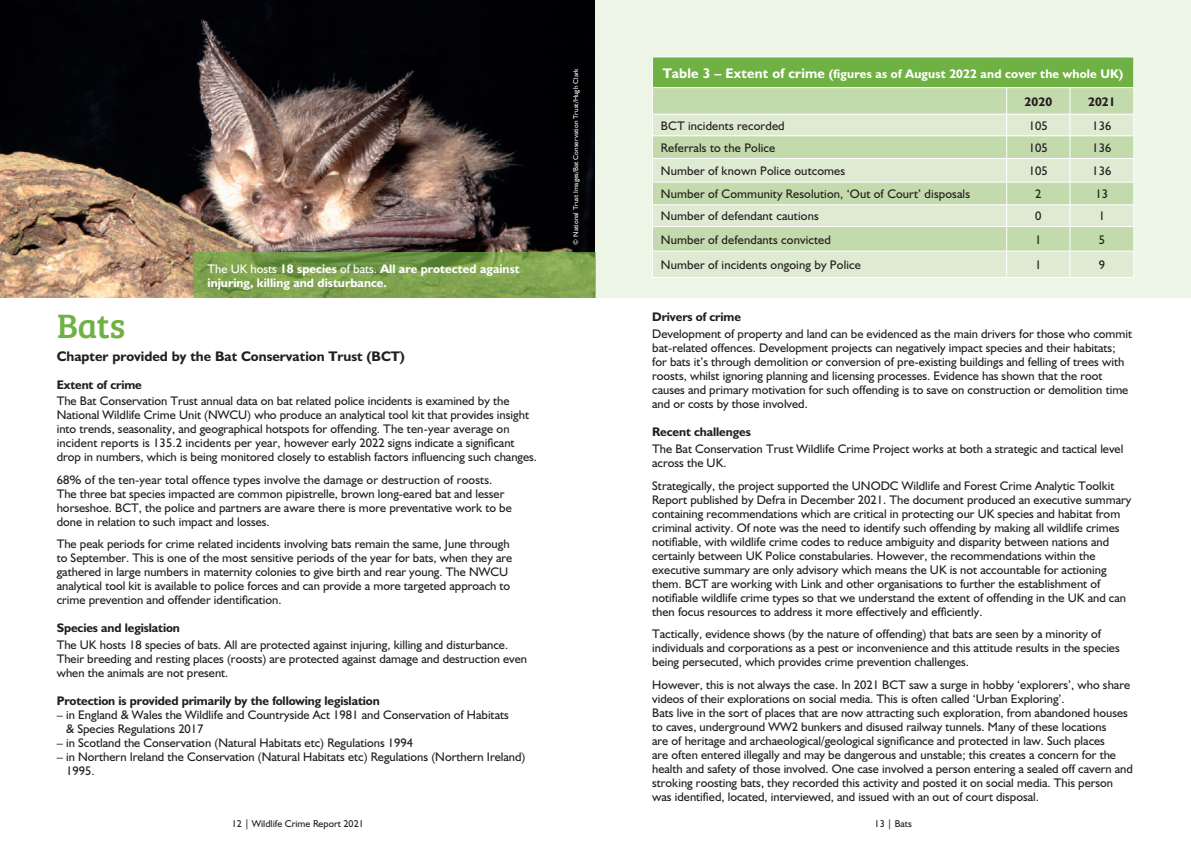
<style>
.page{position:relative;width:1191px;height:842px;background:#fff}
.page>*{position:absolute;margin:0;border:0;box-sizing:border-box;transform-origin:0 0}
.t1{font:35px "Bree Serif";color:#6fb143}
.t2{font:700 14px "Humanist 521 BT";color:#231f20}
.t3{font:12.5px/14px "Humanist 521 BT";color:#231f20}
.t4{font:700 12.5px/14px "Humanist 521 BT";color:#fff}
.t5{font:700 12.5px "Humanist 521 BT";letter-spacing:-.01em;color:#231f20}
.t6{font:10px "Humanist 521 BT";color:#231f20}
.t7{font:7px "Humanist 521 BT";letter-spacing:.01em;color:#fff}
.s1{font-weight:400}
.s2{font-size:14px}
</style>
<div class="page">
<img style="left:0;top:0;width:595px;height:298px">
<div style="left:595px;top:0;width:596px;height:298px;background:#edf5e7"></div>
<div style="left:652px;top:57px;width:481px;height:31px;background:#6fb143"></div>
<svg style="left:653px;top:88px;width:480px;height:26px;background:#c4daad"></svg>
<svg style="left:653px;top:115px;width:480px;height:162px;background:#d3e3c2"></svg>
<hr style="left:652px;top:57px;width:354px;height:1px;background:#fff">
<hr style="left:652px;top:57px;width:1px;height:30px;background:#fff">
<hr style="left:1006px;top:57px;width:64px;height:1px;background:#fff">
<hr style="left:1070px;top:57px;width:64px;height:1px;background:#fff">
<hr style="left:1133px;top:57px;width:1px;height:30px;background:#fff">
<hr style="left:652px;top:87px;width:354px;height:1px;background:#fff">
<hr style="left:1006px;top:87px;width:64px;height:1px;background:#fff">
<hr style="left:1070px;top:87px;width:64px;height:1px;background:#fff">
<hr style="left:652px;top:114px;width:354px;height:1px;background:#fff">
<hr style="left:1006px;top:114px;width:64px;height:1px;background:#fff">
<hr style="left:1070px;top:114px;width:64px;height:1px;background:#fff">
<hr style="left:652px;top:136px;width:354px;height:1px;background:#fff">
<hr style="left:1006px;top:136px;width:64px;height:1px;background:#fff">
<hr style="left:1070px;top:136px;width:64px;height:1px;background:#fff">
<hr style="left:652px;top:158px;width:354px;height:1px;background:#fff">
<hr style="left:1006px;top:158px;width:64px;height:1px;background:#fff">
<hr style="left:1070px;top:158px;width:64px;height:1px;background:#fff">
<hr style="left:652px;top:182px;width:354px;height:1px;background:#fff">
<hr style="left:1006px;top:182px;width:64px;height:1px;background:#fff">
<hr style="left:1070px;top:182px;width:64px;height:1px;background:#fff">
<hr style="left:652px;top:205px;width:354px;height:1px;background:#fff">
<hr style="left:1006px;top:205px;width:64px;height:1px;background:#fff">
<hr style="left:1070px;top:205px;width:64px;height:1px;background:#fff">
<hr style="left:652px;top:226px;width:354px;height:1px;background:#fff">
<hr style="left:1006px;top:226px;width:64px;height:1px;background:#fff">
<hr style="left:1070px;top:226px;width:64px;height:1px;background:#fff">
<hr style="left:652px;top:251px;width:354px;height:1px;background:#fff">
<svg style="left:652px;top:88px;width:1px;height:189px"></svg>
<hr style="left:1006px;top:251px;width:64px;height:1px;background:#fff">
<svg style="left:1006px;top:88px;width:1px;height:189px"></svg>
<hr style="left:1070px;top:251px;width:64px;height:1px;background:#fff">
<svg style="left:1069px;top:88px;width:1px;height:189px"></svg>
<svg style="left:1133px;top:115px;width:1px;height:162px"></svg>
<hr style="left:652px;top:277px;width:354px;height:1px;background:#fff">
<hr style="left:1006px;top:277px;width:64px;height:1px;background:#fff">
<hr style="left:1070px;top:277px;width:64px;height:1px;background:#fff">
<svg style="left:193px;top:252px;width:402px;height:46px;background:#7b9f4c"></svg>
<p class="t4" style="left:207px;top:262px;width:314px"><span class="s1">The UK hosts</span> 18 species <span class="s1">of bats.</span> All are protected against injuring, killing and disturbance.</p>
<h1 class="t1" style="left:57px;top:300px;width:70px">Bats</h1>
<p class="t2" style="left:57px;top:347px;width:350px">Chapter provided by the Bat Conservation Trust (BCT)</p>
<p class="t5" style="left:57px;top:377px;width:87px">Extent of crime</p>
<p class="t3" style="left:57px;top:394px;width:482px">The Bat Conservation Trust annual data on bat related police incidents is examined by the National Wildlife Crime Unit (NWCU) who produce an analytical tool kit that provides insight into trends, seasonality, and geographical hotspots for offending. The ten-year average on incident reports is 135.2 incidents per year, however early 2022 signs indicate a significant drop in numbers, which is being monitored closely to establish factors influencing such changes.</p>
<p class="t3" style="left:57px;top:472px;width:457px">68% of the ten-year total offence types involve the damage or destruction of roosts.<br>The three bat species impacted are common pipistrelle, brown long-eared bat and lesser horseshoe. BCT, the police and partners are aware there is more preventative work to be done in relation to such impact and losses.</p>
<p class="t3" style="left:57px;top:537px;width:457px">The peak periods for crime related incidents involving bats remain the same, June through to September. This is one of the most sensitive periods of the year for bats, when they are gathered in large numbers in maternity colonies to give birth and rear young. The NWCU analytical tool kit is available to police forces and can provide a more targeted approach to crime prevention and offender identification.</p>
<p class="t5" style="left:57px;top:620px;width:125px">Species and legislation</p>
<p class="t3" style="left:57px;top:638px;width:472px">The UK hosts 18 species of bats. All are protected against injuring, killing and disturbance.<br>Their breeding and resting places (roosts) are protected against damage and destruction even when the animals are not present.</p>
<p class="t5" style="left:57px;top:693px;width:324px">Protection is provided primarily by the following legislation</p>
<p class="t3" style="left:66px;top:708px;width:444px;text-indent:-9px">– in England &amp; Wales the Wildlife and Countryside Act 1981 and Conservation of Habitats &amp; Species Regulations 2017</p>
<p class="t3" style="left:57px;top:736px;width:358px">– in Scotland the Conservation (Natural Habitats etc) Regulations 1994</p>
<p class="t3" style="left:66px;top:750px;width:461px;text-indent:-9px">– in Northern Ireland the Conservation (Natural Habitats etc) Regulations (Northern Ireland)<br>1995.</p>
<p class="t7" style="left:571px;top:245px;width:178px;rotate:-90deg">© National Trust Images/Bat Conservation Trust/Hugh Clark</p>
<p class="t4" style="left:663px;top:66px;width:462px"><span class="s2">Table 3 – Extent of crime</span> (figures as of August 2022 and cover the whole UK)</p>
<p class="t5" style="left:1024px;top:94px;width:29px">2020</p>
<p class="t5" style="left:1088px;top:94px;width:29px">2021</p>
<p class="t3" style="left:661px;top:118px;width:125px">BCT incidents recorded</p>
<p class="t3" style="left:1028px;top:118px;width:21px">105</p>
<p class="t3" style="left:1092px;top:118px;width:21px">136</p>
<p class="t3" style="left:661px;top:140px;width:116px">Referrals to the Police</p>
<p class="t3" style="left:1028px;top:140px;width:21px">105</p>
<p class="t3" style="left:1092px;top:140px;width:21px">136</p>
<p class="t3" style="left:661px;top:164px;width:186px">Number of known Police outcomes</p>
<p class="t3" style="left:1028px;top:164px;width:21px">105</p>
<p class="t3" style="left:1092px;top:164px;width:21px">136</p>
<p class="t3" style="left:661px;top:187px;width:310px">Number of Community Resolution, ‘Out of Court’ disposals</p>
<p class="t3" style="left:1035px;top:187px;width:8px">2</p>
<p class="t3" style="left:1095px;top:187px;width:14px">13</p>
<p class="t3" style="left:661px;top:209px;width:159px">Number of defendant cautions</p>
<p class="t3" style="left:1035px;top:209px;width:8px">0</p>
<p class="t3" style="left:1098px;top:209px;width:8px">1</p>
<p class="t3" style="left:661px;top:232px;width:171px">Number of defendants convicted</p>
<p class="t3" style="left:1035px;top:232px;width:8px">1</p>
<p class="t3" style="left:1098px;top:232px;width:8px">5</p>
<p class="t3" style="left:661px;top:258px;width:201px">Number of incidents ongoing by Police</p>
<p class="t3" style="left:1035px;top:258px;width:8px">1</p>
<p class="t3" style="left:1098px;top:258px;width:8px">9</p>
<p class="t5" style="left:652px;top:309px;width:90px">Drivers of crime</p>
<p class="t3" style="left:652px;top:327px;width:481px">Development of property and land can be evidenced as the main drivers for those who commit bat-related offences. Development projects can negatively impact species and their habitats; for bats it’s through demolition or conversion of pre-existing buildings and felling of trees with roosts, whilst ignoring planning and licensing processes. Evidence has shown that the root causes and primary motivation for such offending is to save on construction or demolition time and or costs by those involved.</p>
<p class="t5" style="left:652px;top:424px;width:100px">Recent challenges</p>
<p class="t3" style="left:652px;top:442px;width:472px">The Bat Conservation Trust Wildlife Crime Project works at both a strategic and tactical level across the UK.</p>
<p class="t3" style="left:652px;top:478px;width:481px">Strategically, the project supported the UNODC Wildlife and Forest Crime Analytic Toolkit Report published by Defra in December 2021. The document produced an executive summary containing recommendations which are critical in protecting our UK species and habitat from criminal activity. Of note was the need to identify such offending by making all wildlife crimes notifiable, with wildlife crime codes to reduce ambiguity and disparity between nations and certainly between UK Police constabularies. However, the recommendations within the executive summary are only advisory which means the UK is not accountable for actioning them. BCT are working with Link and other organisations to further the establishment of notifiable wildlife crime types so that we understand the extent of offending in the UK and can then focus resources to address it more effectively and efficiently.</p>
<p class="t3" style="left:652px;top:627px;width:469px">Tactically, evidence shows (by the nature of offending) that bats are seen by a minority of individuals and corporations as a pest or inconvenience and this attitude results in the species being persecuted, which provides crime prevention challenges.</p>
<p class="t3" style="left:652px;top:677px;width:482px">However, this is not always the case. In 2021 BCT saw a surge in hobby ‘explorers’, who share videos of their explorations on social media. This is often called ‘Urban Exploring’.<br>Bats live in the sort of places that are now attracting such exploration, from abandoned houses to caves, underground WW2 bunkers and disused railway tunnels. Many of these locations<br>are of heritage and archaeological/geological significance and protected in law. Such places<br>are often entered illegally and may be dangerous and unstable; this creates a concern for the health and safety of those involved. One case involved a person entering a sealed off cavern and stroking roosting bats, they recorded this activity and posted it on social media. This person was identified, located, interviewed, and issued with an out of court disposal.</p>
<p class="t6" style="left:232px;top:817px;width:133px">12 | Wildlife Crime Report 2021</p>
<p class="t6" style="left:874px;top:817px;width:39px">13 | Bats</p>
</div>
